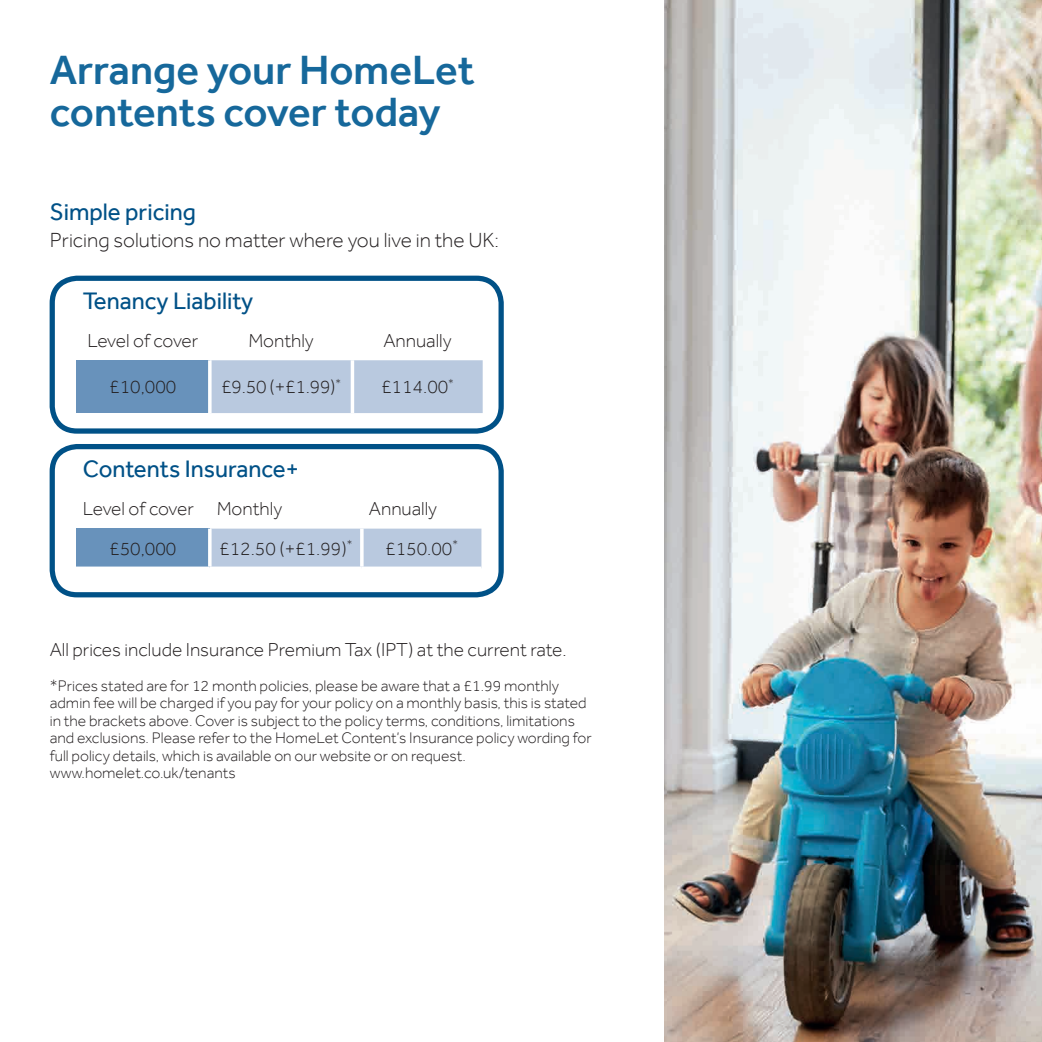
<style>
.page{position:relative;width:1042px;height:1042px;background:#fff}
.page>*{position:absolute;margin:0;border:0;box-sizing:border-box;transform-origin:0 0}
.t1{font:500 42px/42px "Effra";color:#16689b}
.t2{font:24.5px "Effra";color:#005187}
.t3{font:300 21px "Effra";color:#231f20}
.t4{font:300 19.25px "Effra";color:#231f20}
.t5{font:300 19.25px "Effra";letter-spacing:-.02em;color:#231f20}
.t6{font:300 15.75px/17.5px "Effra";color:#231f20}
</style>
<div class="page">
<div style="left:76px;top:360px;width:134px;height:53px;background:#6892bb"></div>
<div style="left:212px;top:360px;width:271px;height:53px;background:#b9c9df"></div>
<svg style="left:208px;top:360px;width:4px;height:53px"></svg>
<hr style="left:351px;top:360px;width:3px;height:53px;background:#fff">
<div style="left:50px;top:276px;width:454px;height:158px;border:5px solid #005187;border-radius:25px"></div>
<img style="left:664px;top:0;width:378px;height:1042px">
<div style="left:76px;top:528px;width:134px;height:40px;background:#6892bb"></div>
<div style="left:212px;top:528px;width:269px;height:38px;background:#b9c9df"></div>
<svg style="left:208px;top:528px;width:4px;height:38px"></svg>
<svg style="left:360px;top:528px;width:4px;height:38px"></svg>
<svg style="left:76px;top:566px;width:134px;height:2px"></svg>
<svg style="left:210px;top:566px;width:152px;height:1px"></svg>
<svg style="left:362px;top:566px;width:119px;height:1px"></svg>
<div style="left:50px;top:444px;width:454px;height:153px;border:5px solid #005187;border-radius:25px"></div>
<h1 class="t1" style="left:50px;top:49px;width:426px">Arrange your HomeLet contents cover today</h1>
<h2 class="t2" style="left:50px;top:197px;width:148px">Simple pricing</h2>
<h3 class="t3" style="left:50px;top:227px;width:451px">Pricing solutions no matter where you live in the UK:</h3>
<h2 class="t2" style="left:83px;top:286px;width:172px">Tenancy Liability</h2>
<p class="t5" style="left:87px;top:329px;width:112px">Level of cover</p>
<p class="t4" style="left:248px;top:329px;width:67px">Monthly</p>
<p class="t4" style="left:383px;top:329px;width:70px">Annually</p>
<p class="t4" style="left:109px;top:375px;width:69px">£10,000</p>
<p class="t4" style="left:221px;top:375px;width:122px">£9.50 (+£1.99)<sup>*</sup></p>
<p class="t4" style="left:381px;top:375px;width:74px">£114.00<sup>*</sup></p>
<h2 class="t2" style="left:83px;top:454px;width:217px">Contents Insurance+</h2>
<p class="t4" style="left:83px;top:497px;width:201px">Level of cover Monthly</p>
<p class="t4" style="left:369px;top:497px;width:70px">Annually</p>
<p class="t4" style="left:109px;top:537px;width:69px">£50,000</p>
<p class="t4" style="left:219px;top:537px;width:135px">£12.50 (+£1.99)<sup>*</sup></p>
<p class="t4" style="left:385px;top:537px;width:74px">£150.00<sup>*</sup></p>
<p class="t4" style="left:50px;top:638px;width:518px">All prices include Insurance Premium Tax (IPT) at the current rate.</p>
<p class="t6" style="left:50px;top:677px;width:543px">*Prices stated are for 12 month policies, please be aware that a £1.99 monthly admin fee will be charged if you pay for your policy on a monthly basis, this is stated in the brackets above. Cover is subject to the policy terms, conditions, limitations and exclusions. Please refer to the HomeLet Content’s Insurance policy wording for full policy details, which is available on our website or on request. www.homelet.co.uk/tenants</p>
</div>
